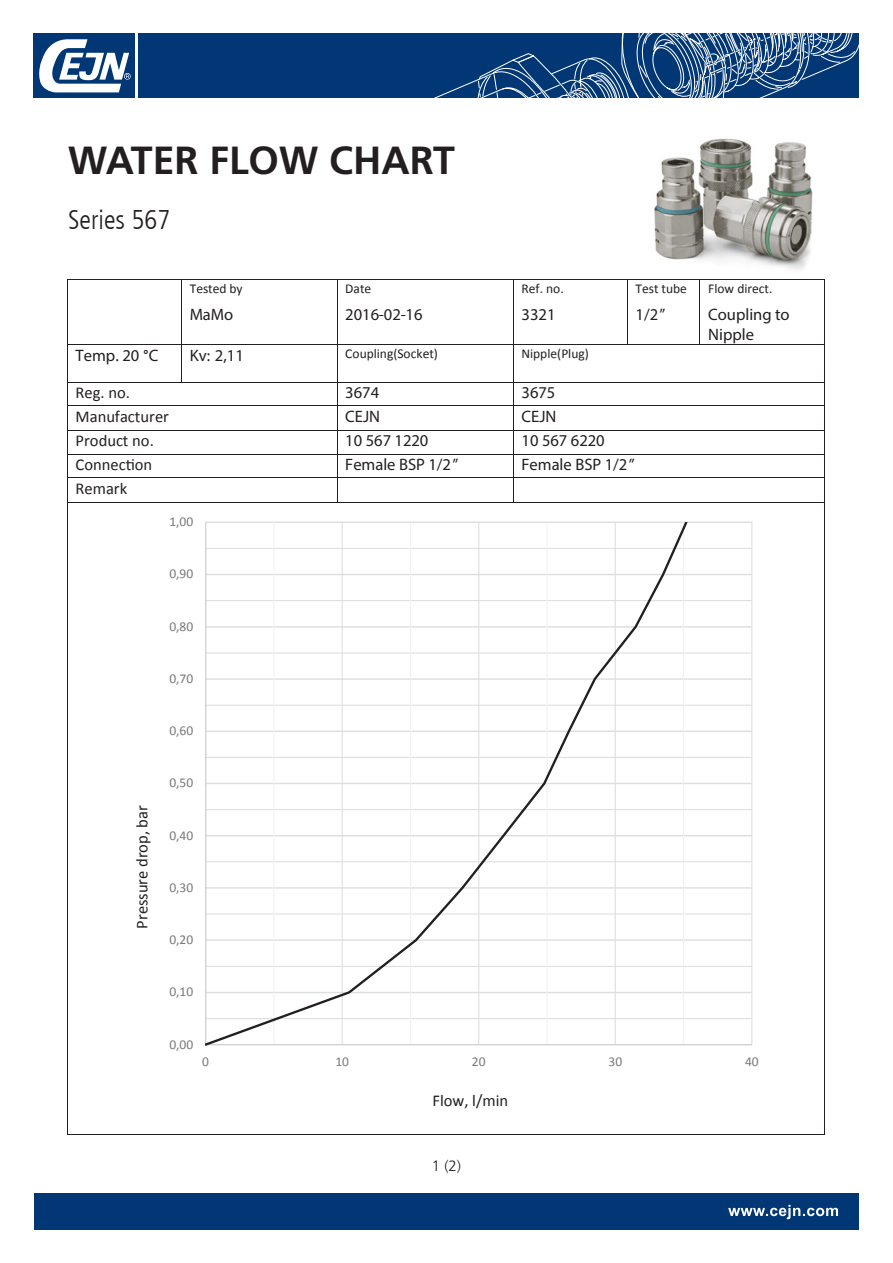
<style>
.page{position:relative;width:893px;height:1263px;background:#fff}
.page>*{position:absolute;margin:0;border:0;box-sizing:border-box;transform-origin:0 0}
.t1{font:700 39.15px "Frutiger LT Com";color:#231f20}
.t2{font:300 condensed 27px "Frutiger LT Com";color:#231f20}
.t3{font:700 16.5px/20px "Calibri";color:#231f20}
.t4{font:16.5px "Calibri";color:#231f20}
.t5{font:300 15px "Frutiger LT Com";color:#231f20}
.t6{font:13.5px "Calibri";color:#231f20}
.t7{font:13.5px "Calibri";color:#77787b}
.s1{font-weight:400}
</style>
<div class="page">
<div style="left:34px;top:1193px;width:825px;height:36px;background:#013775"></div>
<svg style="left:728px;top:1205px;width:110px;height:14px"></svg>
<div style="left:33px;top:32px;width:103px;height:67px;background:#013775"></div>
<svg style="left:39px;top:39px;width:91px;height:53px"></svg>
<div style="left:138px;top:34px;width:721px;height:64px;background:#013775"></div>
<svg style="left:434px;top:34px;width:425px;height:64px"></svg>
<img style="left:654px;top:138px;width:159px;height:153px">
<hr style="left:69px;top:279px;width:112px;height:1px;background:#231f20">
<hr style="left:183px;top:279px;width:154px;height:1px;background:#231f20">
<hr style="left:338px;top:279px;width:175px;height:1px;background:#231f20">
<hr style="left:514px;top:279px;width:113px;height:1px;background:#231f20">
<hr style="left:628px;top:279px;width:72px;height:1px;background:#231f20">
<hr style="left:701px;top:279px;width:123px;height:1px;background:#231f20">
<svg style="left:67px;top:279px;width:2px;height:25px"></svg>
<svg style="left:181px;top:279px;width:2px;height:25px"></svg>
<svg style="left:337px;top:279px;width:1px;height:25px"></svg>
<svg style="left:513px;top:279px;width:1px;height:25px"></svg>
<svg style="left:627px;top:279px;width:1px;height:25px"></svg>
<svg style="left:700px;top:279px;width:1px;height:12px"></svg>
<svg style="left:824px;top:279px;width:1px;height:25px"></svg>
<hr style="left:67px;top:304px;width:1px;height:41px;background:#231f20">
<hr style="left:181px;top:304px;width:1px;height:41px;background:#231f20">
<hr style="left:337px;top:304px;width:1px;height:41px;background:#231f20">
<hr style="left:513px;top:304px;width:1px;height:41px;background:#231f20">
<hr style="left:627px;top:304px;width:1px;height:41px;background:#231f20">
<hr style="left:700px;top:304px;width:1px;height:41px;background:#231f20">
<hr style="left:824px;top:304px;width:1px;height:41px;background:#231f20">
<hr style="left:68px;top:345px;width:113px;height:1px;background:#231f20">
<hr style="left:182px;top:345px;width:155px;height:1px;background:#231f20">
<hr style="left:337px;top:345px;width:176px;height:1px;background:#231f20">
<hr style="left:514px;top:345px;width:113px;height:1px;background:#231f20">
<hr style="left:628px;top:345px;width:72px;height:1px;background:#231f20">
<hr style="left:701px;top:345px;width:123px;height:1px;background:#231f20">
<hr style="left:67px;top:345px;width:1px;height:37px;background:#231f20">
<hr style="left:181px;top:345px;width:1px;height:37px;background:#231f20">
<hr style="left:337px;top:345px;width:1px;height:37px;background:#231f20">
<hr style="left:513px;top:345px;width:1px;height:37px;background:#231f20">
<hr style="left:824px;top:345px;width:1px;height:37px;background:#231f20">
<hr style="left:68px;top:382px;width:113px;height:1px;background:#231f20">
<hr style="left:183px;top:382px;width:154px;height:1px;background:#231f20">
<hr style="left:337px;top:382px;width:176px;height:1px;background:#231f20">
<hr style="left:514px;top:382px;width:113px;height:1px;background:#231f20">
<hr style="left:628px;top:382px;width:72px;height:1px;background:#231f20">
<hr style="left:701px;top:382px;width:123px;height:1px;background:#231f20">
<hr style="left:68px;top:406px;width:113px;height:1px;background:#231f20">
<hr style="left:182px;top:406px;width:155px;height:1px;background:#231f20">
<hr style="left:337px;top:406px;width:176px;height:1px;background:#231f20">
<hr style="left:514px;top:406px;width:113px;height:1px;background:#231f20">
<hr style="left:628px;top:406px;width:72px;height:1px;background:#231f20">
<hr style="left:701px;top:406px;width:123px;height:1px;background:#231f20">
<hr style="left:68px;top:430px;width:113px;height:1px;background:#231f20">
<hr style="left:182px;top:430px;width:155px;height:1px;background:#231f20">
<hr style="left:337px;top:430px;width:176px;height:1px;background:#231f20">
<hr style="left:514px;top:430px;width:113px;height:1px;background:#231f20">
<hr style="left:628px;top:430px;width:72px;height:1px;background:#231f20">
<hr style="left:701px;top:430px;width:123px;height:1px;background:#231f20">
<hr style="left:68px;top:454px;width:113px;height:1px;background:#231f20">
<hr style="left:182px;top:454px;width:155px;height:1px;background:#231f20">
<hr style="left:337px;top:454px;width:176px;height:1px;background:#231f20">
<hr style="left:514px;top:454px;width:310px;height:1px;background:#231f20">
<hr style="left:68px;top:477px;width:113px;height:1px;background:#231f20">
<hr style="left:182px;top:477px;width:155px;height:1px;background:#231f20">
<hr style="left:337px;top:477px;width:176px;height:1px;background:#231f20">
<hr style="left:514px;top:477px;width:113px;height:1px;background:#231f20">
<hr style="left:628px;top:477px;width:72px;height:1px;background:#231f20">
<hr style="left:701px;top:477px;width:123px;height:1px;background:#231f20">
<svg style="left:67px;top:382px;width:1px;height:121px"></svg>
<hr style="left:68px;top:502px;width:113px;height:1px;background:#231f20">
<hr style="left:182px;top:502px;width:155px;height:1px;background:#231f20">
<svg style="left:337px;top:383px;width:1px;height:119px"></svg>
<hr style="left:337px;top:502px;width:176px;height:1px;background:#231f20">
<svg style="left:513px;top:382px;width:1px;height:121px"></svg>
<hr style="left:514px;top:502px;width:113px;height:1px;background:#231f20">
<hr style="left:628px;top:502px;width:72px;height:1px;background:#231f20">
<hr style="left:701px;top:502px;width:123px;height:1px;background:#231f20">
<svg style="left:824px;top:382px;width:1px;height:121px"></svg>
<hr style="left:67px;top:503px;width:1px;height:631px;background:#231f20">
<hr style="left:824px;top:503px;width:1px;height:631px;background:#231f20">
<hr style="left:69px;top:1134px;width:116px;height:1px;background:#231f20">
<hr style="left:185px;top:1134px;width:159px;height:1px;background:#231f20">
<hr style="left:345px;top:1134px;width:371px;height:1px;background:#231f20">
<hr style="left:717px;top:1134px;width:107px;height:1px;background:#231f20">
<hr style="left:206px;top:1018px;width:546px;height:1px;background:#dddedf">
<hr style="left:206px;top:966px;width:546px;height:1px;background:#dddedf">
<hr style="left:206px;top:913px;width:546px;height:1px;background:#dddedf">
<hr style="left:206px;top:861px;width:546px;height:1px;background:#dddedf">
<hr style="left:206px;top:809px;width:546px;height:1px;background:#dddedf">
<hr style="left:206px;top:757px;width:546px;height:1px;background:#dddedf">
<hr style="left:206px;top:705px;width:546px;height:1px;background:#dddedf">
<hr style="left:206px;top:652px;width:546px;height:1px;background:#dddedf">
<hr style="left:206px;top:600px;width:546px;height:1px;background:#dddedf">
<hr style="left:206px;top:548px;width:546px;height:1px;background:#dddedf">
<hr style="left:206px;top:992px;width:546px;height:1px;background:#dddedf">
<hr style="left:206px;top:939px;width:546px;height:2px;background:#dddedf">
<hr style="left:206px;top:887px;width:546px;height:2px;background:#dddedf">
<hr style="left:206px;top:835px;width:546px;height:1px;background:#dddedf">
<hr style="left:206px;top:783px;width:546px;height:1px;background:#dddedf">
<hr style="left:206px;top:730px;width:546px;height:2px;background:#dddedf">
<hr style="left:206px;top:678px;width:546px;height:2px;background:#dddedf">
<hr style="left:206px;top:626px;width:546px;height:2px;background:#dddedf">
<hr style="left:206px;top:574px;width:546px;height:1px;background:#dddedf">
<hr style="left:206px;top:522px;width:546px;height:1px;background:#dddedf">
<hr style="left:751px;top:522px;width:1px;height:523px;background:#dddedf">
<hr style="left:205px;top:522px;width:1px;height:523px;background:#c6c8ca">
<hr style="left:206px;top:1044px;width:546px;height:1px;background:#c6c8ca">
<svg style="left:206px;top:522px;width:483px;height:524px"></svg>
<p class="t1" style="left:68px;top:137px;width:388px">WATER FLOW CHART</p>
<p class="t2" style="left:68px;top:204px;width:104px">Series 567</p>
<p class="t6" style="left:190px;top:279px;width:54px">Tested by</p>
<p class="t6" style="left:345px;top:279px;width:28px">Date</p>
<p class="t6" style="left:522px;top:279px;width:44px">Ref. no.</p>
<p class="t6" style="left:635px;top:279px;width:53px">Test tube</p>
<p class="t6" style="left:708px;top:279px;width:66px">Flow direct.</p>
<p class="t3" style="left:190px;top:304px;width:45px">MaMo</p>
<p class="t3" style="left:345px;top:304px;width:79px">2016-02-16</p>
<p class="t3" style="left:522px;top:304px;width:35px">3321</p>
<p class="t3" style="left:635px;top:304px;width:31px">1/2”</p>
<p class="t3" style="left:708px;top:304px;width:83px">Coupling to<br>Nipple</p>
<p class="t3" style="left:76px;top:345px;width:84px">Temp. 20 <span class="s1">°</span>C</p>
<p class="t3" style="left:190px;top:345px;width:56px">Kv: 2,11</p>
<p class="t6" style="left:345px;top:345px;width:94px">Coupling(Socket)</p>
<p class="t6" style="left:522px;top:345px;width:69px">Nipple(Plug)</p>
<p class="t4" style="left:76px;top:382px;width:56px">Reg. no.</p>
<p class="t3" style="left:345px;top:382px;width:35px">3674</p>
<p class="t3" style="left:522px;top:382px;width:35px">3675</p>
<p class="t4" style="left:76px;top:406px;width:95px">Manufacturer</p>
<p class="t3" style="left:345px;top:406px;width:36px">CEJN</p>
<p class="t3" style="left:522px;top:406px;width:36px">CEJN</p>
<p class="t4" style="left:76px;top:431px;width:80px">Product no.</p>
<p class="t3" style="left:345px;top:431px;width:85px">10 567 1220</p>
<p class="t3" style="left:522px;top:431px;width:85px">10 567 6220</p>
<p class="t4" style="left:76px;top:454px;width:78px">Connection</p>
<p class="t3" style="left:345px;top:454px;width:114px">Female BSP 1/2”</p>
<p class="t3" style="left:522px;top:454px;width:114px">Female BSP 1/2”</p>
<p class="t4" style="left:76px;top:478px;width:53px">Remark</p>
<p class="t7" style="left:169px;top:513px;width:25px">1,00</p>
<p class="t7" style="left:169px;top:565px;width:25px">0,90</p>
<p class="t7" style="left:169px;top:618px;width:25px">0,80</p>
<p class="t7" style="left:169px;top:670px;width:25px">0,70</p>
<p class="t7" style="left:169px;top:722px;width:25px">0,60</p>
<p class="t4" style="left:132px;top:929px;width:125px;rotate:-90deg">Pressure drop, bar</p>
<p class="t7" style="left:169px;top:774px;width:25px">0,50</p>
<p class="t7" style="left:169px;top:827px;width:25px">0,40</p>
<p class="t7" style="left:169px;top:879px;width:25px">0,30</p>
<p class="t7" style="left:169px;top:931px;width:25px">0,20</p>
<p class="t7" style="left:169px;top:983px;width:25px">0,10</p>
<p class="t7" style="left:169px;top:1035px;width:25px">0,00</p>
<p class="t7" style="left:202px;top:1053px;width:8px">0</p>
<p class="t7" style="left:335px;top:1053px;width:15px">10</p>
<p class="t7" style="left:472px;top:1053px;width:15px">20</p>
<p class="t7" style="left:609px;top:1053px;width:15px">30</p>
<p class="t7" style="left:745px;top:1053px;width:15px">40</p>
<p class="t4" style="left:432px;top:1090px;width:77px">Flow, l/min</p>
<p class="t5" style="left:432px;top:1157px;width:31px">1 (2)</p>
</div>
